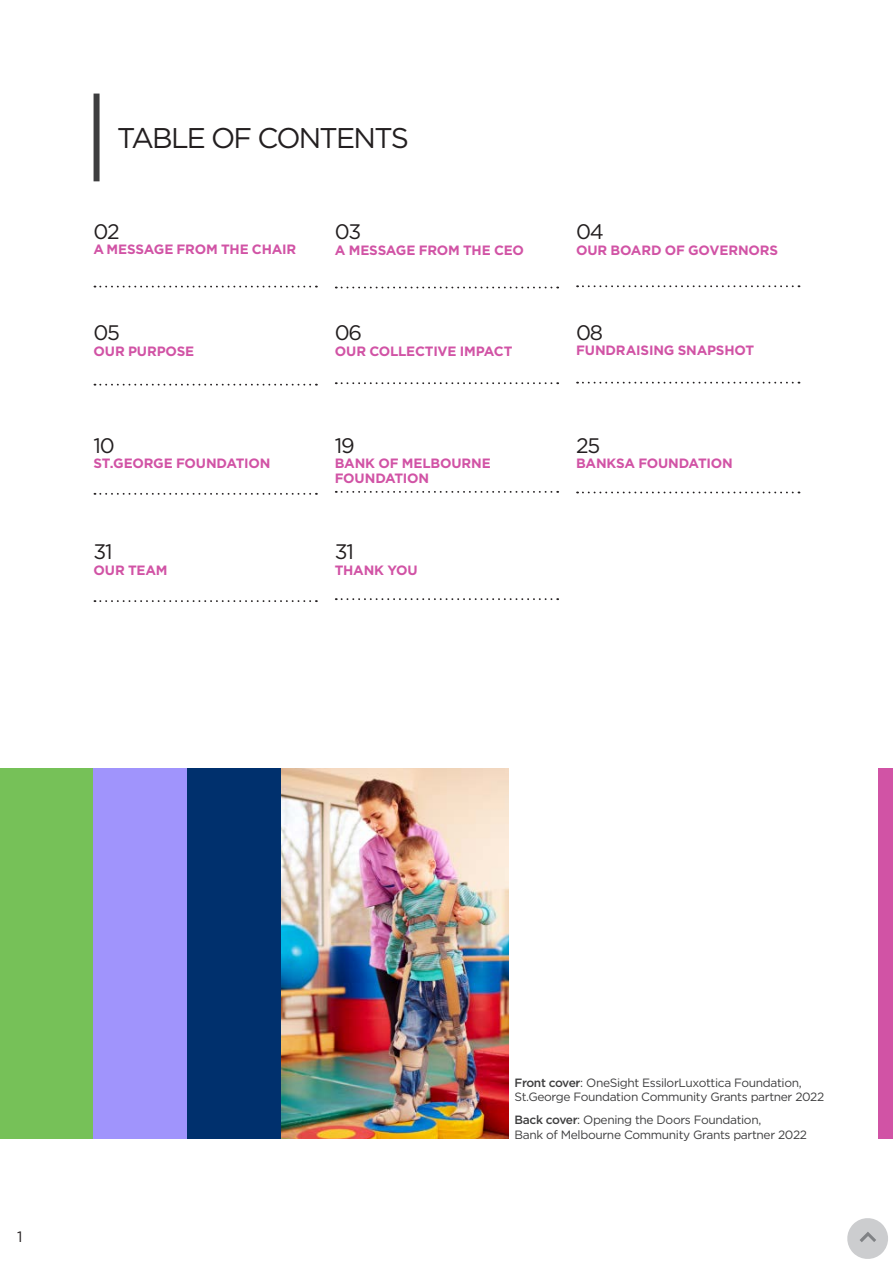
<style>
.page{position:relative;width:893px;height:1263px;background:#fff}
.page>*{position:absolute;margin:0;border:0;box-sizing:border-box;transform-origin:0 0}
.t1{font:28.5px "Gotham";letter-spacing:-.06em;color:#231f20}
.t2{font:21px "Gotham";letter-spacing:-.06em;color:#231f20}
.t3{font:15px "Gotham";color:#231f20}
.t4{font:700 13.5px/15px "Gotham";letter-spacing:-.01em;color:#d153a5}
.t5{font:12px/14.4px "Gotham";letter-spacing:-.03em;color:#3e3e3f}
.s1{font-weight:500}
</style>
<div class="page">
<img style="left:281px;top:768px;width:227px;height:370px">
<div style="left:0;top:768px;width:94px;height:370px;background:#76c158"></div>
<div style="left:94px;top:768px;width:93px;height:370px;background:#a094fc"></div>
<div style="left:187px;top:768px;width:94px;height:370px;background:#00306d"></div>
<div style="left:94px;top:94px;width:6px;height:87px;background:#3e3e3f"></div>
<svg style="left:94px;top:286px;width:216px;height:1px"></svg>
<svg style="left:336px;top:287px;width:215px;height:1px"></svg>
<svg style="left:577px;top:285px;width:222px;height:2px"></svg>
<svg style="left:94px;top:384px;width:216px;height:2px"></svg>
<svg style="left:336px;top:382px;width:215px;height:2px"></svg>
<svg style="left:577px;top:382px;width:222px;height:2px"></svg>
<svg style="left:94px;top:493px;width:216px;height:2px"></svg>
<svg style="left:336px;top:491px;width:215px;height:2px"></svg>
<svg style="left:577px;top:491px;width:222px;height:2px"></svg>
<svg style="left:94px;top:600px;width:216px;height:2px"></svg>
<svg style="left:336px;top:598px;width:215px;height:2px"></svg>
<div style="left:878px;top:768px;width:15px;height:370px;background:#d153a5"></div>
<svg style="left:847px;top:1218px;width:41px;height:41px"></svg>
<h1 class="t1" style="left:117px;top:120px;width:293px">TABLE OF CONTENTS</h1>
<h2 class="t2" style="left:94px;top:218px;width:28px">02</h2>
<p class="t4" style="left:94px;top:241px;width:204px">A MESSAGE FROM THE CHAIR</p>
<h2 class="t2" style="left:335px;top:218px;width:28px">03</h2>
<p class="t4" style="left:335px;top:242px;width:191px">A MESSAGE FROM THE CEO</p>
<h2 class="t2" style="left:94px;top:319px;width:28px">05</h2>
<p class="t4" style="left:94px;top:343px;width:102px">OUR PURPOSE</p>
<h2 class="t2" style="left:335px;top:319px;width:29px">06</h2>
<p class="t4" style="left:335px;top:343px;width:179px">OUR COLLECTIVE IMPACT</p>
<h2 class="t2" style="left:94px;top:432px;width:23px">10</h2>
<p class="t4" style="left:94px;top:455px;width:178px">ST.GEORGE FOUNDATION</p>
<h2 class="t2" style="left:335px;top:432px;width:21px">19</h2>
<p class="t4" style="left:335px;top:455px;width:157px">BANK OF MELBOURNE<br>FOUNDATION</p>
<h2 class="t2" style="left:94px;top:538px;width:21px">31</h2>
<p class="t4" style="left:94px;top:563px;width:76px">OUR TEAM</p>
<h2 class="t2" style="left:335px;top:538px;width:21px">31</h2>
<p class="t4" style="left:335px;top:563px;width:84px">THANK YOU</p>
<h2 class="t2" style="left:576px;top:218px;width:29px">04</h2>
<p class="t4" style="left:576px;top:242px;width:203px">OUR BOARD OF GOVERNORS</p>
<h2 class="t2" style="left:576px;top:319px;width:28px">08</h2>
<p class="t4" style="left:576px;top:342px;width:180px">FUNDRAISING SNAPSHOT</p>
<h2 class="t2" style="left:576px;top:432px;width:26px">25</h2>
<p class="t4" style="left:576px;top:455px;width:158px">BANKSA FOUNDATION</p>
<p class="t3" style="left:17px;top:1227px;width:7px">1</p>
<p class="t5" style="left:514px;top:1075px;width:311px"><span class="s1">Front cover</span>: OneSight EssilorLuxottica Foundation,<br>St.George Foundation Community Grants partner 2022</p>
<p class="t5" style="left:514px;top:1112px;width:294px"><span class="s1">Back cover</span>: Opening the Doors Foundation,<br>Bank of Melbourne Community Grants partner 2022</p>
</div>
